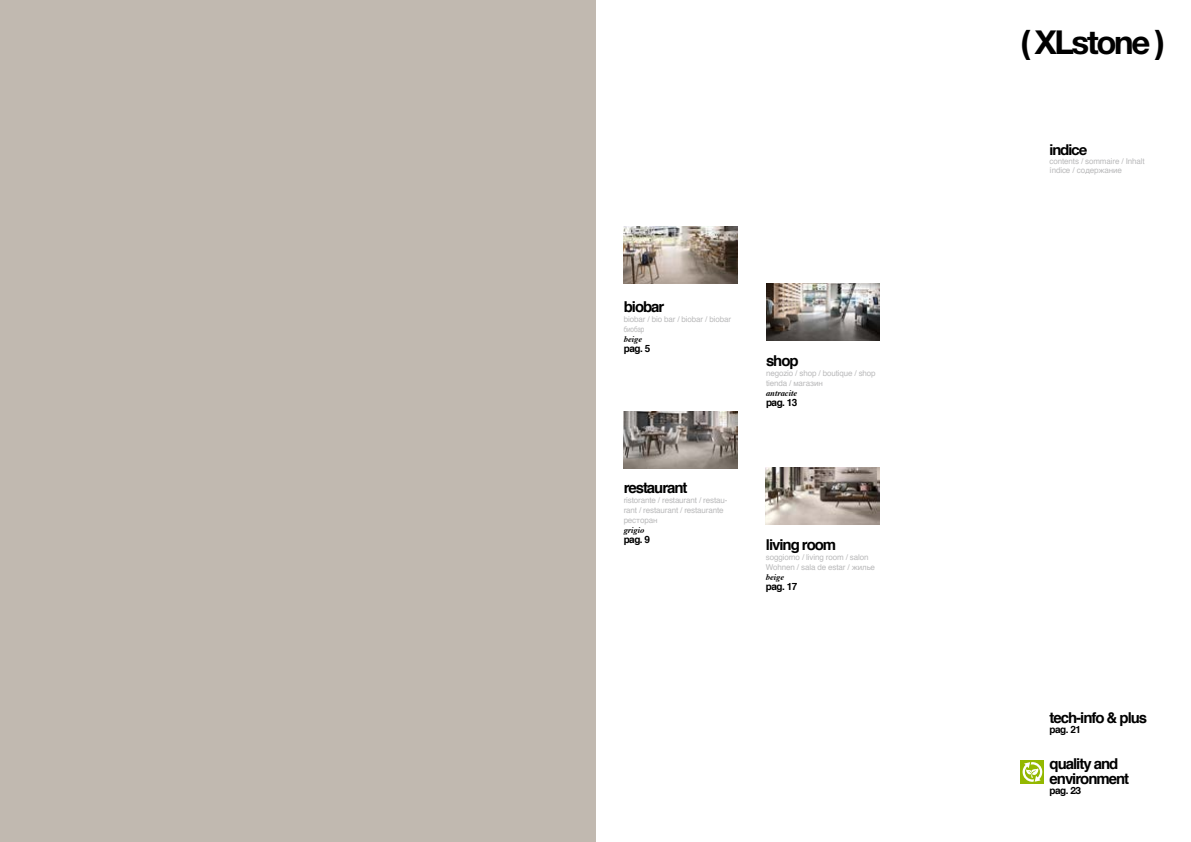
<style>
.page{position:relative;width:1191px;height:842px;background:#fff}
.page>*{position:absolute;margin:0;border:0;box-sizing:border-box;transform-origin:0 0}
.t1{font:700 33px "Helvetica Neue";letter-spacing:-.07em;color:#000}
.t2{font:700 15px/14.7px "Helvetica";letter-spacing:-.07em;color:#000}
.t3{font:700 15px "Helvetica Neue";letter-spacing:-.07em;color:#000}
.t4{font:700 10px "Helvetica";letter-spacing:-.05em;color:#000}
.t5{font:italic 700 8.5px "Times";color:#000}
.t6{font:8px/10px "Helvetica";letter-spacing:-.015em;color:#bababb}
.s1{font-family:"Helvetica Neue"}
</style>
<div class="page">
<div style="left:1020px;top:760px;width:24px;height:23px;background:#93b800"></div>
<svg style="left:1022px;top:762px;width:20px;height:20px"></svg>
<img style="left:624px;top:412px;width:113px;height:56px">
<img style="left:624px;top:227px;width:113px;height:57px">
<img style="left:765px;top:468px;width:114px;height:56px">
<img style="left:766px;top:284px;width:113px;height:56px">
<div style="left:0;top:0;width:595px;height:842px;background:#c1b9b0"></div>
<h2 class="t2" style="left:624px;top:300px;width:42px">biobar</h2>
<p class="t6" style="left:624px;top:314px;width:109px">biobar / bio bar / biobar / biobar биобар</p>
<p class="t5" style="left:624px;top:331px;width:20px">beige</p>
<p class="t4" style="left:624px;top:340px;width:28px">pag. 5</p>
<h2 class="t2" style="left:623px;top:480px;width:65px">restaurant</h2>
<p class="t6" style="left:623px;top:495px;width:105px">ristorante / restaurant / restau&shy;rant / restaurant / restaurante ресторан</p>
<p class="t5" style="left:623px;top:522px;width:22px">grigio</p>
<p class="t4" style="left:623px;top:531px;width:28px">pag. 9</p>
<h2 class="t2" style="left:766px;top:353px;width:34px">shop</h2>
<p class="t6" style="left:766px;top:368px;width:111px">negozio / shop / boutique / shop tienda / магазин</p>
<p class="t5" style="left:766px;top:385px;width:33px">antracite</p>
<p class="t4" style="left:766px;top:394px;width:33px">pag. 13</p>
<h2 class="t2" style="left:766px;top:538px;width:72px">living room</h2>
<p class="t6" style="left:766px;top:552px;width:111px">soggiorno / living room / salon<br>Wohnen / sala de estar / жилье</p>
<p class="t5" style="left:766px;top:569px;width:20px">beige</p>
<p class="t4" style="left:766px;top:578px;width:33px">pag. 17</p>
<h1 class="t1" style="left:1020px;top:22px;width:146px">( XLstone )</h1>
<h2 class="t3" style="left:1049px;top:141px;width:39px">indice</h2>
<p class="t6" style="left:1049px;top:157px;width:97px;line-height:9px">contents / sommaire / Inhalt índice / содержание</p>
<h2 class="t2" style="left:1049px;top:710px;width:99px">tech-info &amp; plus</h2>
<p class="t4" style="left:1049px;top:722px;width:33px">pag. 21</p>
<h2 class="t2" style="left:1049px;top:756px;width:81px">quality and environment</h2>
<p class="t4" style="left:1049px;top:782px;width:33px">pag. <span class="s1">23</span></p>
</div>
